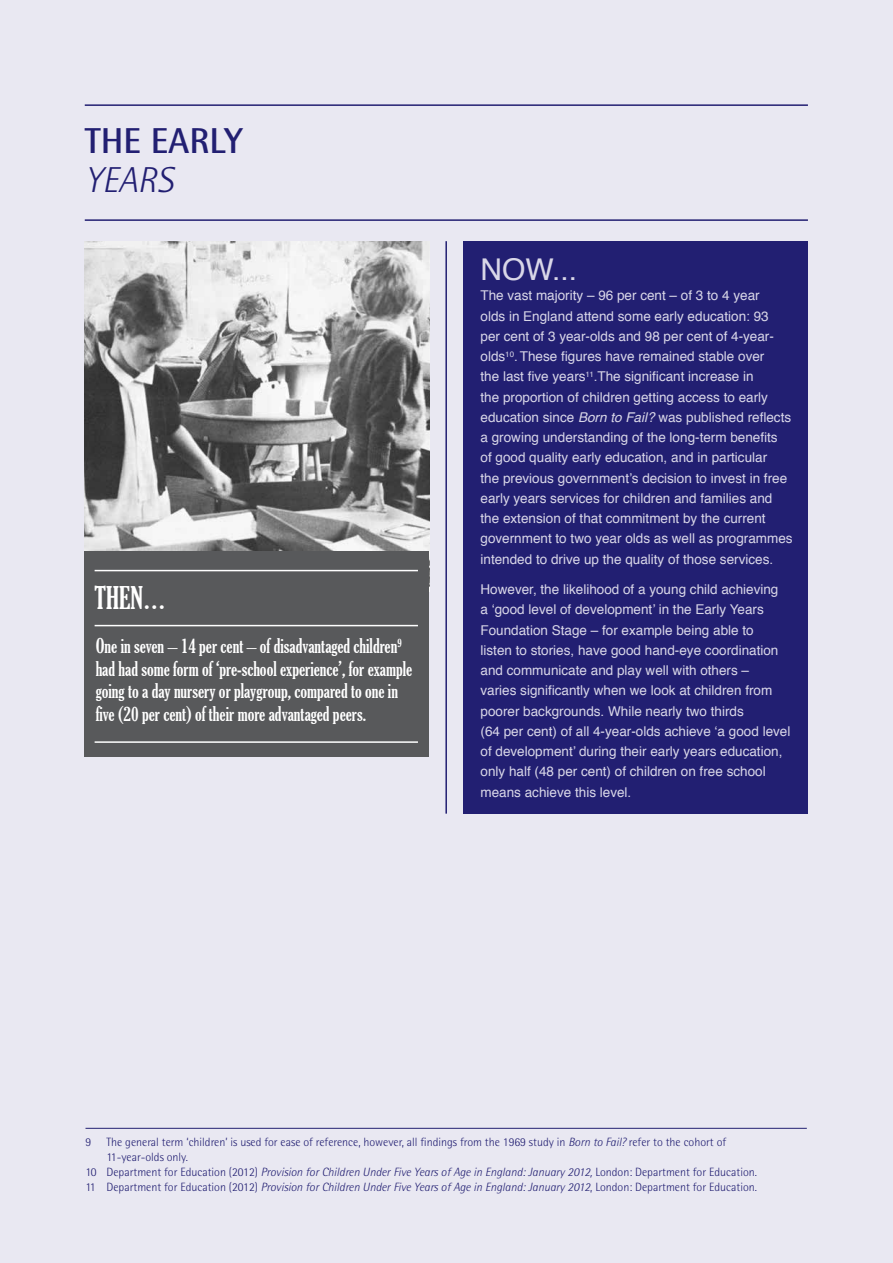
<style>
.page{position:relative;width:893px;height:1263px;background:#e9e8f2}
.page>*{position:absolute;margin:0;border:0;box-sizing:border-box;transform-origin:0 0}
.t1{font:700 36px "Rotis Semi Sans";color:#221f72}
.t2{font:italic 300 36px "Rotis Semi Sans";color:#221f72}
.t3{font:30px "Helvetica";color:#d9d7e8}
.t4{font:extra-condensed 30px "Gloucester";color:#fff}
.t5{font:extra-condensed 19.5px/22.5px "Gloucester";color:#fff}
.t6{font:13.5px/20.2px "Helvetica";color:#d9d7e8}
.t7{font:300 12px "Rotis Semi Sans";color:#221f72}
.t8{font:italic 300 12px "Rotis Semi Sans";color:#221f72}
.s1{font-style:italic}
.s2{font-style:normal}
</style>
<div class="page">
<div style="left:464px;top:241px;width:344px;height:573px;background:#221f72"></div>
<hr style="left:85px;top:1128px;width:722px;height:1px;background:#221f72">
<img style="left:85px;top:241px;width:344px;height:310px">
<hr style="left:445px;top:241px;width:2px;height:573px;background:#221f72">
<hr style="left:85px;top:219px;width:723px;height:2px;background:#221f72">
<hr style="left:85px;top:104px;width:723px;height:2px;background:#221f72">
<div style="left:85px;top:551px;width:344px;height:206px;background:#58595b"></div>
<hr style="left:95px;top:625px;width:323px;height:1px;background:#fff">
<hr style="left:95px;top:570px;width:323px;height:1px;background:#fff">
<hr style="left:95px;top:741px;width:323px;height:2px;background:#fff">
<h1 class="t1" style="left:85px;top:119px;width:160px">THE EARLY</h1>
<h1 class="t2" style="left:85px;top:158px;width:90px">YEARS</h1>
<h2 class="t4" style="left:95px;top:580px;width:72px">THEN…</h2>
<h3 class="t5" style="left:96px;top:635px;width:318px">One in seven – 14 per cent – of disadvantaged children<sup>9 </sup>had had some form of ‘pre-school experience’, for example going to a day nursery or playgroup, compared to one in five (20 per cent) of their more advantaged peers.</h3>
<h2 class="t3" style="left:480px;top:246px;width:98px">NOW...</h2>
<p class="t6" style="left:480px;top:286px;width:314px">The vast majority – 96 per cent – of 3 to 4 year<br>olds in England attend some early education: 93<br>per cent of 3 year-olds and 98 per cent of 4-year&shy;olds<sup>10</sup>.These figures have remained stable over<br>the last five years<sup>11</sup>.The significant increase in<br>the proportion of children getting access to early education since <span class="s1">Born to Fail?</span> was published reflects a growing understanding of the long-term benefits<br>of good quality early education, and in particular<br>the previous government’s decision to invest in free early years services for children and families and the extension of that commitment by the current government to two year olds as well as programmes intended to drive up the quality of those services.</p>
<p class="t6" style="left:480px;top:580px;width:311px">However, the likelihood of a young child achieving<br>a ‘good level of development’ in the Early Years Foundation Stage – for example being able to<br>listen to stories, have good hand-eye coordination and communicate and play well with others –<br>varies significantly when we look at children from poorer backgrounds. While nearly two thirds<br>(64 per cent) of all 4-year-olds achieve ‘a good level of development’ during their early years education, only half (48 per cent) of children on free school means achieve this level.</p>
<p class="t7" style="left:85px;top:1135px;width:7px">9</p>
<p class="t7" style="left:106px;top:1135px;width:621px">The general term ‘children’ is used for ease of reference, however, all findings from the 1969 study in <span class="s1">Born to Fail?</span> refer to the cohort of</p>
<p class="t7" style="left:106px;top:1150px;width:83px">11-year-olds only.</p>
<p class="t8" style="left:85px;top:1164px;width:673px"><span class="s2">10 Department for Education (2012)</span> Provision for Children Under Five Years of Age in England: January 2012, <span class="s2">London: Department for Education.</span></p>
<p class="t7" style="left:85px;top:1180px;width:673px">11 Department for Education (2012) <span class="s1">Provision for Children Under Five Years of Age in England: January 2012</span>, London: Department for Education.</p>
</div>
